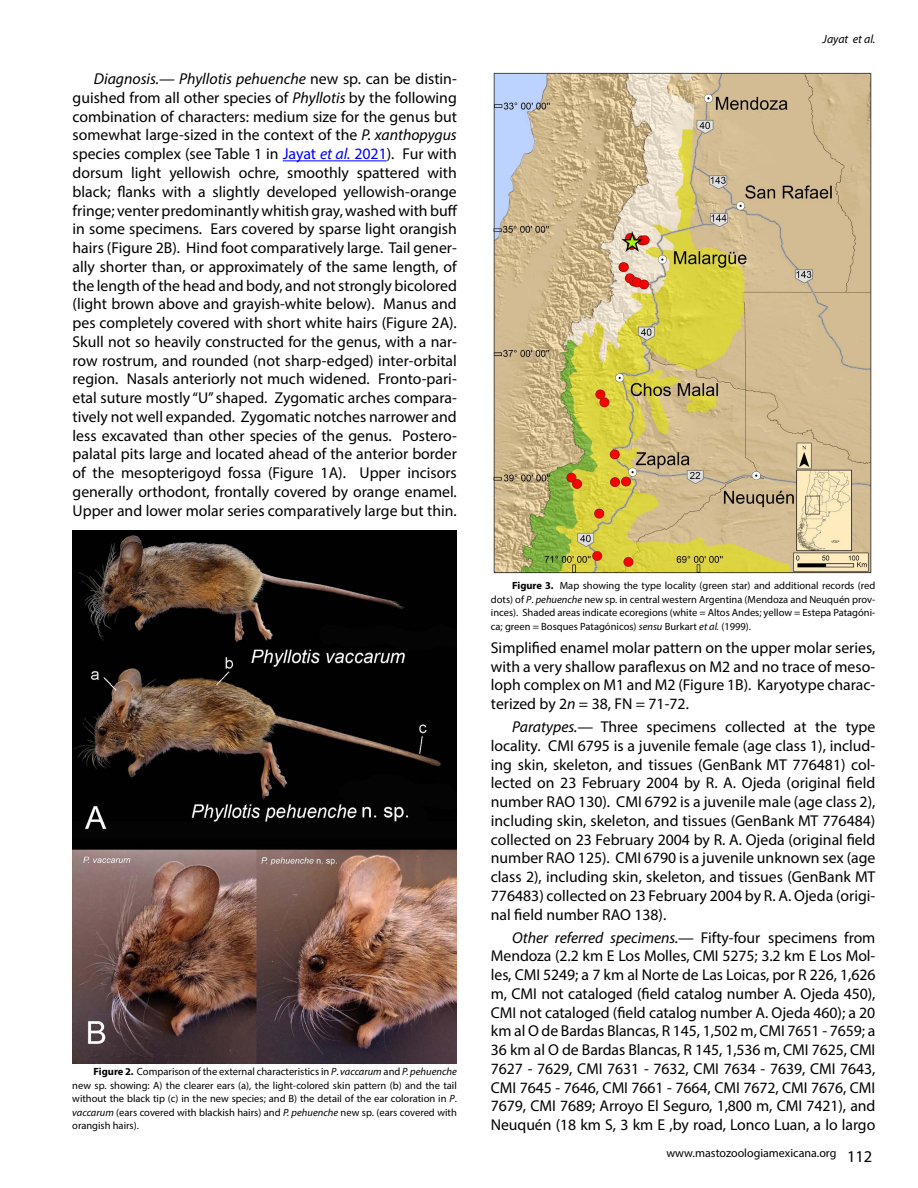
<style>
.page{position:relative;width:918px;height:1188px;background:#fff}
.page>*{position:absolute;margin:0;border:0;box-sizing:border-box;transform-origin:0 0}
.TextoGeneral{font:15.75px/18.8px "Myriad Pro";color:#000;text-align:justify}
.t1{font:12px "Myriad Pro";color:#000}
.t2{font:italic 12px "Myriad Pro";color:#000}
.Tex_Fig_yTab{font:10.5px/13.5px "Myriad Pro";color:#000;text-align:justify}
.s1{font-style:italic}
.s2{font-size:15.9px;color:#00f}
.s3{font-style:italic;font-size:15.9px;color:#00f}
.s4{font-weight:700}
.s5{font-weight:700;font-style:italic}
.s6{font-size:16.5px}
</style>
<div class="page">
<hr style="left:283px;top:160px;width:104px;height:1px;background:#00f">
<img style="left:72px;top:530px;width:385px;height:534px">
<img style="left:492px;top:73px;width:380px;height:501px">
<p class="TextoGeneral" style="left:73px;top:69px;width:386px;text-indent:21px"><span class="s1">Diagnosis.— Phyllotis pehuenche</span> new sp. can be distin&shy;guished from all other species of <span class="s1">Phyllotis</span> by the following combination of characters: medium size for the genus but somewhat large-sized in the context of the <span class="s1">P. xanthopygus </span>species complex (see Table 1 in <span class="s2">Jayat</span> <span class="s3">et al.</span> <span class="s2">2021</span>). Fur with dorsum light yellowish ochre, smoothly spattered with black; flanks with a slightly developed yellowish-orange fringe; venter predominantly whitish gray, washed with buff in some specimens. Ears covered by sparse light orangish hairs (Figure 2B). Hind foot comparatively large. Tail gener&shy;ally shorter than, or approximately of the same length, of the length of the head and body, and not strongly bicolored (light brown above and grayish-white below). Manus and pes completely covered with short white hairs (Figure 2A).<br>Skull not so heavily constructed for the genus, with a nar&shy;row rostrum, and rounded (not sharp-edged) inter-orbital region. Nasals anteriorly not much widened. Fronto-pari&shy;etal suture mostly “U” shaped. Zygomatic arches compara&shy;tively not well expanded. Zygomatic notches narrower and less excavated than other species of the genus. Postero&shy;palatal pits large and located ahead of the anterior border of the mesopterigoyd fossa (Figure 1A). Upper incisors generally orthodont, frontally covered by orange enamel.<br>Upper and lower molar series comparatively large but thin.</p>
<p class="Tex_Fig_yTab" style="left:72px;top:1065px;width:386px;text-indent:21px"><span class="s4">Figure 2</span><span class="s5">.</span> Comparison of the external characteristics in <span class="s1">P</span>. <span class="s1">vaccarum</span> and <span class="s1">P. pehuenche </span>new sp. showing: A) the clearer ears (a), the light-colored skin pattern (b) and the tail without the black tip (c) in the new species; and B) the detail of the ear coloration in <span class="s1">P</span>. <span class="s1">vaccarum</span> (ears covered with blackish hairs) and <span class="s1">P. pehuenche</span> new sp. (ears covered with orangish hairs).</p>
<p class="t2" style="left:823px;top:32px;width:54px">Jayat et al.</p>
<p class="Tex_Fig_yTab" style="left:491px;top:579px;width:386px;text-indent:21px"><span class="s4">Figure 3</span><span class="s5">.</span> Map showing the type locality (green star) and additional records (red dots) of <span class="s1">P</span>. <span class="s1">pehuenche</span> new sp. in central western Argentina (Mendoza and Neuquén prov&shy;inces). Shaded areas indicate ecoregions (white = Altos Andes; yellow = Estepa Patagóni&shy;ca; green = Bosques Patagónicos) <span class="s1">sensu</span> Burkart <span class="s1">et al.</span> (1999).</p>
<p class="TextoGeneral" style="left:491px;top:638px;width:386px">Simplified enamel molar pattern on the upper molar series, with a very shallow paraflexus on M2 and no trace of meso&shy;loph complex on M1 and M2 (Figure 1B). Karyotype charac&shy;terized by 2<span class="s1">n</span> = 38, FN = 71-72.</p>
<p class="TextoGeneral" style="left:491px;top:717px;width:386px;text-indent:21px"><span class="s1">Paratypes.—</span> Three specimens collected at the type locality. CMI 6795 is a juvenile female (age class 1), includ&shy;ing skin, skeleton, and tissues (GenBank MT 776481) col&shy;lected on 23 February 2004 by R. A. Ojeda (original field number RAO 130). CMI 6792 is a juvenile male (age class 2), including skin, skeleton, and tissues (GenBank MT 776484) collected on 23 February 2004 by R. A. Ojeda (original field number RAO 125). CMI 6790 is a juvenile unknown sex (age class 2), including skin, skeleton, and tissues (GenBank MT 776483) collected on 23 February 2004 by R. A. Ojeda (origi&shy;nal field number RAO 138).</p>
<p class="TextoGeneral" style="left:491px;top:928px;width:386px;text-indent:21px"><span class="s1">Other referred specimens.—</span> Fifty-four specimens from Mendoza (2.2 km E Los Molles, CMI 5275; 3.2 km E Los Mol&shy;les, CMI 5249; a 7 km al Norte de Las Loicas, por R 226, 1,626 m, CMI not cataloged (field catalog number A. Ojeda 450), CMI not cataloged (field catalog number A. Ojeda 460); a 20 km al O de Bardas Blancas, R 145, 1,502 m, CMI 7651 - 7659; a 36 km al O de Bardas Blancas, R 145, 1,536 m, CMI 7625, CMI 7627 - 7629, CMI 7631 - 7632, CMI 7634 - 7639, CMI 7643, CMI 7645 - 7646, CMI 7661 - 7664, CMI 7672, CMI 7676, CMI 7679, CMI 7689; Arroyo El Seguro, 1,800 m, CMI 7421), and Neuquén (18 km S, 3 km E ,by road, Lonco Luan, a lo largo</p>
<p class="t1" style="left:666px;top:1146px;width:208px">www.mastozoologiamexicana.org <span class="s6">112</span></p>
</div>
